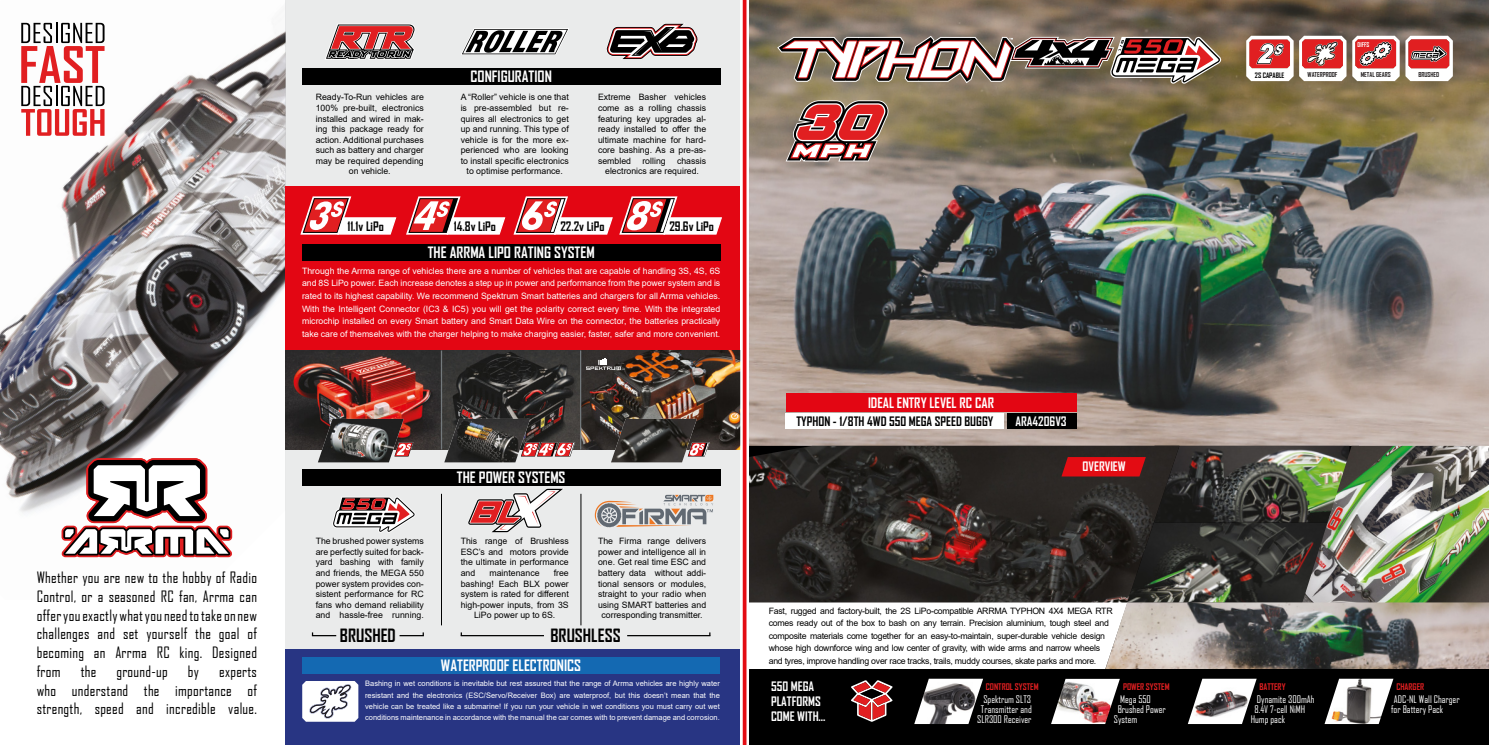
<style>
.page{position:relative;width:1489px;height:745px;background:#fff}
.page>*{position:absolute;margin:0;border:0;box-sizing:border-box;transform-origin:0 0}
.t1{font:700 17.5px "Agency FB";color:#000}
.t2{font:15px/18.8px "Agency FB";letter-spacing:.02em;color:#000;text-align:justify}
.t3{font:700 15px "Agency FB";color:#fff}
.t4{font:700 13.75px "Agency FB";color:#fff}
.t5{font:700 12.5px "Agency FB";color:#000}
.t6{font:700 12.5px/15px "Agency FB";color:#fff}
.t7{font:10px/10px "Agency FB";color:#fff;text-align:center}
.t8{font:8.75px/10.5px "Arial";color:#000;text-align:center}
.t9{font:8.75px/12.5px "Arial";color:#fff;text-align:justify}
.t10{font:8.75px/12.5px "Arial";letter-spacing:-.03em;color:#000}
.t11{font:700 8.75px "Agency FB";color:#e11f21}
.t12{font:7.5px/11.2px "Arial";color:#fff;text-align:justify}
.t13{font:700 7.12px "Agency FB";color:#000}
.t14{font:700 6.5px "Agency FB";color:#231f20}
.t15{font:700 6.25px "Agency FB";color:#fff}
</style>
<div class="page">
<img style="left:0;top:0;width:286px;height:599px">
<img style="left:749px;top:0;width:739px;height:445px">
<img style="left:749px;top:445px;width:312px;height:157px">
<svg style="left:749px;top:602px;width:348px;height:1px"></svg>
<img style="left:1358px;top:445px;width:130px;height:157px">
<img style="left:1097px;top:602px;width:391px;height:67px">
<img style="left:1061px;top:445px;width:297px;height:157px">
<svg style="left:777px;top:36px;width:444px;height:48px"></svg>
<div style="left:744px;top:669px;width:744px;height:75px;background:#000"></div>
<img style="left:914px;top:678px;width:69px;height:45px">
<img style="left:1188px;top:678px;width:68px;height:45px">
<img style="left:1051px;top:678px;width:68px;height:45px">
<img style="left:1325px;top:678px;width:68px;height:45px">
<svg style="left:785px;top:100px;width:103px;height:61px;background:#aa625e"></svg>
<div style="left:1006px;top:413px;width:70px;height:16px;background:#000"></div>
<div style="left:785px;top:393px;width:291px;height:19px;background:#e30613"></div>
<div style="left:785px;top:413px;width:219px;height:16px;background:#fff"></div>
<svg style="left:851px;top:680px;width:41px;height:41px"></svg>
<div style="left:286px;top:0;width:454px;height:744px;background:#eaebeb"></div>
<svg style="left:61px;top:458px;width:171px;height:99px"></svg>
<div style="left:302px;top:69px;width:418px;height:16px;background:#000"></div>
<svg style="left:325px;top:24px;width:90px;height:36px"></svg>
<svg style="left:606px;top:23px;width:92px;height:36px"></svg>
<svg style="left:461px;top:28px;width:108px;height:27px"></svg>
<svg style="left:21px;top:23px;width:83px;height:113px"></svg>
<svg style="left:1405px;top:36px;width:47px;height:45px"></svg>
<svg style="left:1246px;top:36px;width:100px;height:45px"></svg>
<div style="left:302px;top:468px;width:418px;height:17px;background:#000"></div>
<img style="left:581px;top:350px;width:159px;height:99px">
<img style="left:442px;top:350px;width:138px;height:99px">
<img style="left:286px;top:350px;width:155px;height:99px">
<svg style="left:468px;top:488px;width:96px;height:44px"></svg>
<svg style="left:332px;top:497px;width:83px;height:35px"></svg>
<hr style="left:627px;top:634px;width:83px;height:2px;background:#000">
<hr style="left:460px;top:634px;width:84px;height:2px;background:#000">
<hr style="left:399px;top:634px;width:25px;height:2px;background:#000">
<hr style="left:312px;top:634px;width:24px;height:2px;background:#000">
<hr style="left:441px;top:493px;width:1px;height:132px;background:#000">
<hr style="left:580px;top:493px;width:1px;height:132px;background:#000">
<svg style="left:594px;top:494px;width:119px;height:33px"></svg>
<hr style="left:441px;top:350px;width:1px;height:99px;background:#73797c">
<hr style="left:580px;top:350px;width:1px;height:99px;background:#73797c">
<img style="left:444px;top:418px;width:131px;height:44px">
<svg style="left:611px;top:418px;width:98px;height:44px;background:#49423f"></svg>
<svg style="left:586px;top:358px;width:34px;height:12px"></svg>
<img style="left:318px;top:418px;width:95px;height:44px">
<svg style="left:740px;top:0;width:9px;height:744px"></svg>
<svg style="left:742px;top:0;width:4px;height:744px;background:#e8393e"></svg>
<div style="left:286px;top:186px;width:454px;height:164px;background:#e30613"></div>
<div style="left:302px;top:243px;width:418px;height:17px;background:#000"></div>
<svg style="left:300px;top:196px;width:97px;height:39px"></svg>
<svg style="left:406px;top:196px;width:100px;height:39px"></svg>
<svg style="left:513px;top:196px;width:209px;height:39px"></svg>
<svg style="left:1352px;top:36px;width:47px;height:45px"></svg>
<div style="left:286px;top:649px;width:454px;height:95px;background:#283583"></div>
<div style="left:302px;top:657px;width:417px;height:16px;background:#1469b2"></div>
<svg style="left:302px;top:681px;width:56px;height:40px;background:#dcdde1"></svg>
<h2 class="t3" style="left:470px;top:67px;width:83px">CONFIGURATION</h2>
<p class="t8" style="left:316px;top:92px;width:110px">Ready-To-Run vehicles are<br>100% pre-built, electronics installed and wired in mak&shy;ing this package ready for action. Additional purchases such as battery and charger may be required depending on vehicle.</p>
<p class="t8" style="left:460px;top:92px;width:110px">A “Roller” vehicle is one that is pre-assembled but re&shy;quires all electronics to get up and running. This type of vehicle is for the more ex&shy;perienced who are looking to install specific electronics to optimise performance.</p>
<p class="t8" style="left:598px;top:92px;width:110px;text-align:justify">Extreme Basher vehicles come as a rolling chassis featuring key upgrades al&shy;ready installed to offer the ultimate machine for hard&shy;core bashing. As a pre-as&shy;sembled</p>
<p class="t8" style="left:605px;top:155px;width:102px;text-align:left;text-indent:72px">chassis electronics are required.</p>
<p class="t8" style="left:642px;top:155px;width:25px">rolling</p>
<h3 class="t5" style="left:347px;top:218px;width:38px">11.1v LiPo</h3>
<h3 class="t5" style="left:454px;top:218px;width:43px">14.8v LiPo</h3>
<h3 class="t5" style="left:560px;top:218px;width:46px">22.2v LiPo</h3>
<h3 class="t5" style="left:669px;top:218px;width:46px">29.6v LiPo</h3>
<h2 class="t3" style="left:428px;top:242px;width:168px">THE ARRMA LIPO RATING SYSTEM</h2>
<p class="t9" style="left:302px;top:264px;width:420px">Through the Arrma range of vehicles there are a number of vehicles that are capable of handling 3S, 4S, 6S and 8S LiPo power. Each increase denotes a step up in power and performance from the power system and is rated to its highest capability. We recommend Spektrum Smart batteries and chargers for all Arrma vehicles.<br>With the Intelligent Connector (IC3 &amp; IC5) you will get the polarity correct every time. With the integrated microchip installed on every Smart battery and Smart Data Wire on the connector, the batteries practically take care of themselves with the charger helping to make charging easier, faster, safer and more convenient.</p>
<h2 class="t2" style="left:37px;top:567px;width:222px">Whether you are new to the hobby of Radio Control, or a seasoned RC fan, Arrma can offer you exactly what you need to take on new challenges and set yourself the goal of becoming an Arrma RC king. Designed from</h2>
<h2 class="t2" style="left:81px;top:661px;width:17px">the</h2>
<h2 class="t2" style="left:116px;top:661px;width:53px">ground-up</h2>
<h2 class="t2" style="left:188px;top:661px;width:13px">by</h2>
<h2 class="t2" style="left:37px;top:661px;width:222px;text-indent:182px">experts who understand the importance of strength, speed and incredible value.</h2>
<h2 class="t3" style="left:457px;top:467px;width:110px">THE POWER SYSTEMS</h2>
<p class="t8" style="left:316px;top:535px;width:110px;text-align:justify">The brushed power systems are perfectly suited for back&shy;yard bashing with family and friends, the MEGA 550 power system provides con&shy;sistent performance for RC fans who demand reliability and hassle-free running.</p>
<p class="t8" style="left:460px;top:535px;width:110px;text-align:justify">This range of Brushless ESC’s and motors provide the ultimate in performance and</p>
<p class="t8" style="left:489px;top:567px;width:52px">maintenance</p>
<p class="t8" style="left:553px;top:567px;width:17px">free</p>
<p class="t8" style="left:460px;top:577px;width:110px">bashing! Each BLX power</p>
<p class="t8" style="left:460px;top:588px;width:110px">system is rated for different</p>
<p class="t8" style="left:460px;top:598px;width:110px">high-power inputs, from 3S</p>
<p class="t8" style="left:474px;top:609px;width:83px">LiPo power up to 6S.</p>
<p class="t8" style="left:598px;top:535px;width:110px">The Firma range delivers power and intelligence all in one. Get real time ESC and battery data without addi&shy;tional sensors or modules, straight to your radio when using SMART batteries and corresponding transmitter.</p>
<h1 class="t1" style="left:340px;top:624px;width:57px">BRUSHED</h1>
<h1 class="t1" style="left:550px;top:624px;width:72px">BRUSHLESS</h1>
<h2 class="t3" style="left:441px;top:656px;width:142px">WATERPROOF ELECTRONICS</h2>
<p class="t12" style="left:365px;top:677px;width:356px">Bashing in wet conditions is inevitable but rest assured that the range of Arrma vehicles are highly water resistant and the electronics (ESC/Servo/Receiver Box) are waterproof, but this doesn’t mean that the vehicle can be treated like a submarine! If you run your vehicle in wet conditions you must carry out wet conditions maintenance in accordance with the manual the car comes with to prevent damage and corrosion.</p>
<p class="t15" style="left:1357px;top:41px;width:13px">DIFFS</p>
<h3 class="t4" style="left:868px;top:394px;width:127px">IDEAL ENTRY LEVEL RC CAR</h3>
<h3 class="t5" style="left:796px;top:413px;width:198px">TYPHON - 1/8TH 4WD 550 MEGA SPEED BUGGY</h3>
<h3 class="t6" style="left:1015px;top:413px;width:53px">ARA4206V3</h3>
<h3 class="t6" style="left:1082px;top:458px;width:45px">OVERVIEW</h3>
<p class="t10" style="left:768px;top:604px;width:345px">Fast, rugged and factory-built, the 2S LiPo-compatible ARRMA TYPHON 4X4 MEGA RTR comes ready out of the box to bash on any terrain. Precision aluminium, tough steel and composite materials come together for an easy-to-maintain, super-durable vehicle design whose high downforce wing and low center of gravity, with wide arms and narrow wheels and tyres, improve handling over race tracks, trails, muddy courses, skate parks and more.</p>
<p class="t13" style="left:1254px;top:71px;width:31px">2S CAPABLE</p>
<p class="t14" style="left:1307px;top:71px;width:31px">WATERPROOF</p>
<p class="t14" style="left:1418px;top:71px;width:22px">BRUSHED</p>
<p class="t14" style="left:1360px;top:71px;width:31px">METAL GEARS</p>
<h3 class="t6" style="left:771px;top:677px;width:56px">550 MEGA<br>PLATFORMS<br>COME WITH...</h3>
<p class="t11" style="left:985px;top:681px;width:54px">CONTROL SYSTEM</p>
<p class="t11" style="left:1122px;top:681px;width:48px">POWER SYSTEM</p>
<p class="t11" style="left:1259px;top:681px;width:28px">BATTERY</p>
<p class="t11" style="left:1396px;top:681px;width:29px">CHARGER</p>
<p class="t7" style="left:977px;top:693px;width:56px">Spektrum SLT3<br>Transmitter and<br>SLR300 Receiver</p>
<p class="t7" style="left:1120px;top:693px;width:32px">Mega 550</p>
<p class="t7" style="left:1117px;top:703px;width:50px">Brushed Power</p>
<p class="t7" style="left:1113px;top:713px;width:25px">System</p>
<p class="t7" style="left:1256px;top:693px;width:59px">Dynamite 300mAh</p>
<p class="t7" style="left:1254px;top:703px;width:52px">8.4V 7-cell NiMH</p>
<p class="t7" style="left:1250px;top:713px;width:36px">Hump pack</p>
<p class="t7" style="left:1390px;top:693px;width:70px;text-align:left">ADC-NL Wall Charger for Battery Pack</p>
</div>
